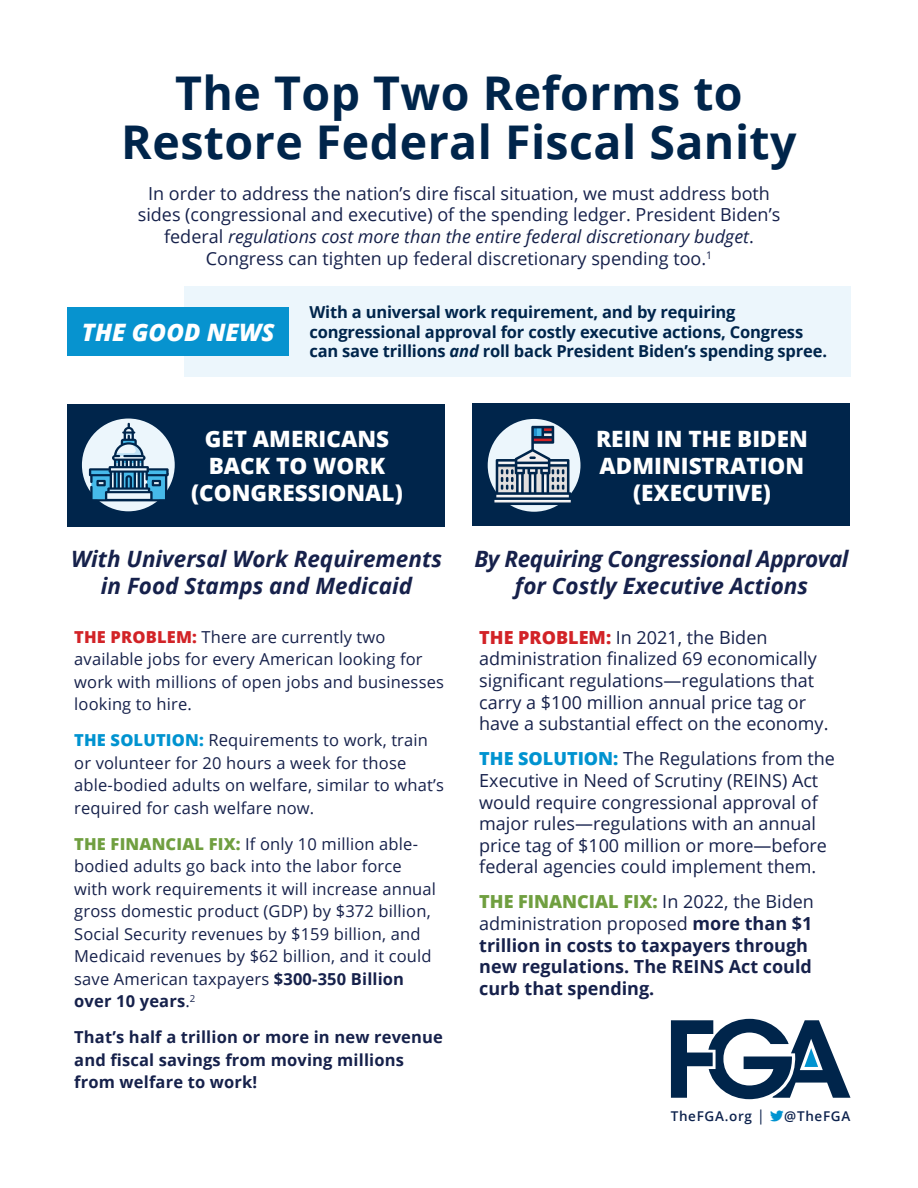
<style>
.page{position:relative;width:918px;height:1188px;background:#fff}
.page>*{position:absolute;margin:0;border:0;box-sizing:border-box;transform-origin:0 0}
.Paper_Title{font:700 46.5px/49.5px "Open Sans";letter-spacing:.01em;color:#00254b;text-align:center}
.subhead{font:italic 800 24px "Open Sans";color:#fff}
.Body_Text{font:800 22.5px/27px "Open Sans";color:#fff;text-align:center}
.Body_Text-2{font:italic 700 22.5px/27px "Open Sans";letter-spacing:-.02em;color:#16214b;text-align:center}
.Body_Text-3{font:italic 700 22.5px/27px "Open Sans";color:#16214b;text-align:center}
.Body_Text-4{font:18px/21.6px "Open Sans";color:#16214b}
.Body_Text-5{font:700 18px/21.6px "Open Sans";color:#16214b}
.Body_Text-6{font:16.5px/22.5px "Open Sans";letter-spacing:.01em;color:#16214b}
.Body_Text-7{font:700 16.5px/19.8px "Open Sans";letter-spacing:-.01em;color:#00254b}
.Body_Text-8{font:700 16.5px/22.5px "Open Sans";letter-spacing:.01em;color:#16214b}
.t1{font:600 13.5px "Open Sans";letter-spacing:.05em;color:#0d224d}
.s1{font-style:italic}
.s2{font-weight:800;color:#d22327}
.s3{font-weight:800;color:#0093d0}
.s4{font-weight:800;color:#709f40}
.s5{font-weight:400}
.s6{font-weight:700}
.s7{font-weight:400;font-size:15px}
</style>
<div class="page">
<div style="left:184px;top:286px;width:666px;height:90px;background:#ecf6fc"></div>
<svg style="left:671px;top:1019px;width:180px;height:80px"></svg>
<div style="left:67px;top:307px;width:222px;height:48px;background:#0793cf"></div>
<div style="left:472px;top:404px;width:378px;height:122px;background:#00254b"></div>
<div style="left:488px;top:419px;width:92px;height:93px;background:#ecf6fc;border-radius:50%"></div>
<svg style="left:492px;top:426px;width:81px;height:79px"></svg>
<div style="left:68px;top:404px;width:378px;height:123px;background:#00254b"></div>
<div style="left:82px;top:419px;width:93px;height:92px;background:#ecf6fc;border-radius:50%"></div>
<svg style="left:89px;top:423px;width:80px;height:78px"></svg>
<p class="Paper_Title" style="left:121px;top:67px;width:677px">The Top Two Reforms to<br>Restore Federal Fiscal Sanity</p>
<p class="Body_Text-4" style="left:138px;top:182px;width:644px;text-align:center">In order to address the nation’s dire fiscal situation, we must address both sides (congressional and executive) of the spending ledger. President Biden’s federal <span class="s1">regulations cost more than the entire federal discretionary budget</span>.<br>Congress can tighten up federal discretionary spending too.<sup>1</sup></p>
<p class="subhead" style="left:82px;top:314px;width:194px">THE GOOD NEWS</p>
<p class="Body_Text-7" style="left:309px;top:302px;width:519px">With a universal work requirement, and by requiring congressional approval for costly executive actions, Congress can save trillions <span class="s1">and</span> roll back President Biden’s spending spree.</p>
<p class="Body_Text" style="left:191px;top:424px;width:213px">GET AMERICANS<br>BACK TO WORK (CONGRESSIONAL)</p>
<p class="Body_Text" style="left:596px;top:424px;width:213px">REIN IN THE BIDEN<br>ADMINISTRATION (EXECUTIVE)</p>
<p class="Body_Text-3" style="left:71px;top:545px;width:372px">With Universal Work Requirements in Food Stamps and Medicaid</p>
<p class="Body_Text-2" style="left:474px;top:545px;width:376px">By Requiring Congressional Approval for Costly Executive Actions</p>
<p class="Body_Text-4" style="left:479px;top:626px;width:351px"><span class="s2">THE PROBLEM:</span> In 2021, the Biden administration finalized 69 economically significant regulations—regulations that carry a $100 million annual price tag or have a substantial effect on the economy.</p>
<p class="Body_Text-4" style="left:479px;top:748px;width:357px"><span class="s3">THE SOLUTION:</span> The Regulations from the Executive in Need of Scrutiny (REINS) Act would require congressional approval of major rules—regulations with an annual price tag of $100 million or more—before federal agencies could implement them.</p>
<p class="Body_Text-5" style="left:479px;top:891px;width:336px"><span class="s4">THE FINANCIAL FIX:</span> <span class="s5">In 2022, the Biden administration proposed</span> more than $1 trillion in costs to taxpayers through new regulations. The REINS Act could curb that spending.</p>
<p class="Body_Text-6" style="left:74px;top:625px;width:371px"><span class="s2">THE PROBLEM:</span> There are currently two available jobs for every American looking for work with millions of open jobs and businesses looking to hire.</p>
<p class="Body_Text-6" style="left:74px;top:728px;width:371px"><span class="s3">THE SOLUTION:</span> Requirements to work, train or volunteer for 20 hours a week for those able-bodied adults on welfare, similar to what’s required for cash welfare now.</p>
<p class="Body_Text-6" style="left:74px;top:832px;width:363px"><span class="s4">THE FINANCIAL FIX:</span> If only 10 million able&shy;bodied adults go back into the labor force with work requirements it will increase annual gross domestic product (GDP) by $372 billion, Social Security revenues by $159 billion, and Medicaid revenues by $62 billion, and it could save American taxpayers <span class="s6">$300-350 Billion over 10 years</span>.<sup>2</sup></p>
<p class="Body_Text-8" style="left:74px;top:1026px;width:370px">That’s half a trillion or more in new revenue and fiscal savings from moving millions from welfare to work!</p>
<p class="t1" style="left:671px;top:1106px;width:96px">TheFGA.org <span class="s7">|</span></p>
<p class="t1" style="left:784px;top:1106px;width:68px">@TheFGA</p>
</div>
